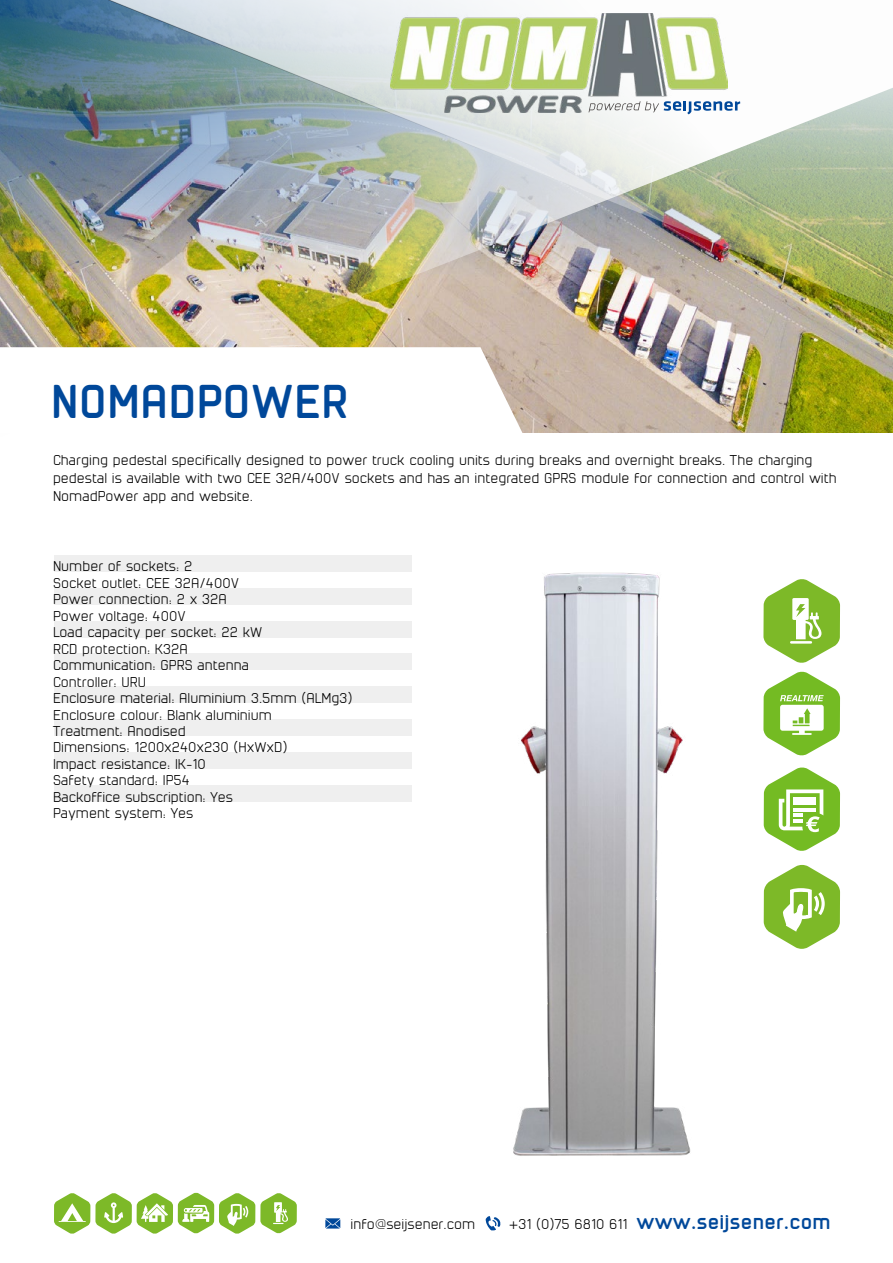
<style>
.page{position:relative;width:893px;height:1263px;background:#fff}
.page>*{position:absolute;margin:0;border:0;box-sizing:border-box;transform-origin:0 0}
.t1{font:700 45px "cuyabra";color:#00489a}
.t2{font:700 19.5px "cuyabra";color:#00489a}
.t3{font:13.5px/16.5px "cuyabra";color:#000}
.s1{font-weight:400;font-size:13.5px;color:#000}
</style>
<div class="page">
<svg style="left:54px;top:392px;width:839px;height:180px"></svg>
<svg style="left:54px;top:392px;width:469px;height:42px"></svg>
<img style="left:0;top:0;width:893px;height:392px">
<svg style="left:54px;top:1192px;width:243px;height:42px"></svg>
<svg style="left:325px;top:1218px;width:15px;height:10px"></svg>
<svg style="left:486px;top:1216px;width:15px;height:14px"></svg>
<img style="left:412px;top:555px;width:347px;height:601px">
<div style="left:54px;top:555px;width:358px;height:16px;background:#efefef"></div>
<div style="left:54px;top:588px;width:358px;height:16px;background:#efefef"></div>
<div style="left:54px;top:621px;width:358px;height:16px;background:#efefef"></div>
<div style="left:54px;top:654px;width:358px;height:16px;background:#efefef"></div>
<div style="left:54px;top:687px;width:358px;height:16px;background:#efefef"></div>
<div style="left:54px;top:720px;width:358px;height:16px;background:#efefef"></div>
<div style="left:54px;top:752px;width:358px;height:17px;background:#efefef"></div>
<div style="left:54px;top:785px;width:358px;height:17px;background:#efefef"></div>
<svg style="left:664px;top:101px;width:76px;height:13px"></svg>
<svg style="left:763px;top:579px;width:77px;height:84px"></svg>
<svg style="left:763px;top:671px;width:77px;height:85px"></svg>
<svg style="left:764px;top:767px;width:76px;height:84px"></svg>
<svg style="left:764px;top:865px;width:76px;height:84px"></svg>
<img style="left:390px;top:13px;width:338px;height:99px">
<h1 class="t1" style="left:54px;top:372px;width:299px">NOMADPOWER</h1>
<p class="t3" style="left:54px;top:451px;width:785px;line-height:18px">Charging pedestal specifically designed to power truck cooling units during breaks and overnight breaks. The charging pedestal is available with two CEE 32A/400V sockets and has an integrated GPRS module for connection and control with<br>NomadPower app and website.</p>
<p class="t3" style="left:54px;top:557px;width:301px">Number of sockets: 2<br>Socket outlet: CEE 32A/400V<br>Power connection: 2 x 32A<br>Power voltage: 400V<br>Load capacity per socket: 22 kW<br>RCD protection: K32A<br>Communication: GPRS antenna<br>Controller: URU<br>Enclosure material: Aluminium 3.5mm (ALMg3)<br>Enclosure colour: Blank aluminium<br>Treatment: Anodised<br>Dimensions: 1200x240x230 (HxWxD)<br>Impact resistance: IK-10<br>Safety standard: IP54<br>Backoffice subscription: Yes<br>Payment system: Yes</p>
<p class="t3" style="left:352px;top:1215px;width:126px">info@seijsener.com</p>
<h2 class="t2" style="left:510px;top:1209px;width:324px"><span class="s1">+31 (0)75 6810 611</span> www.seijsener.com</h2>
</div>
